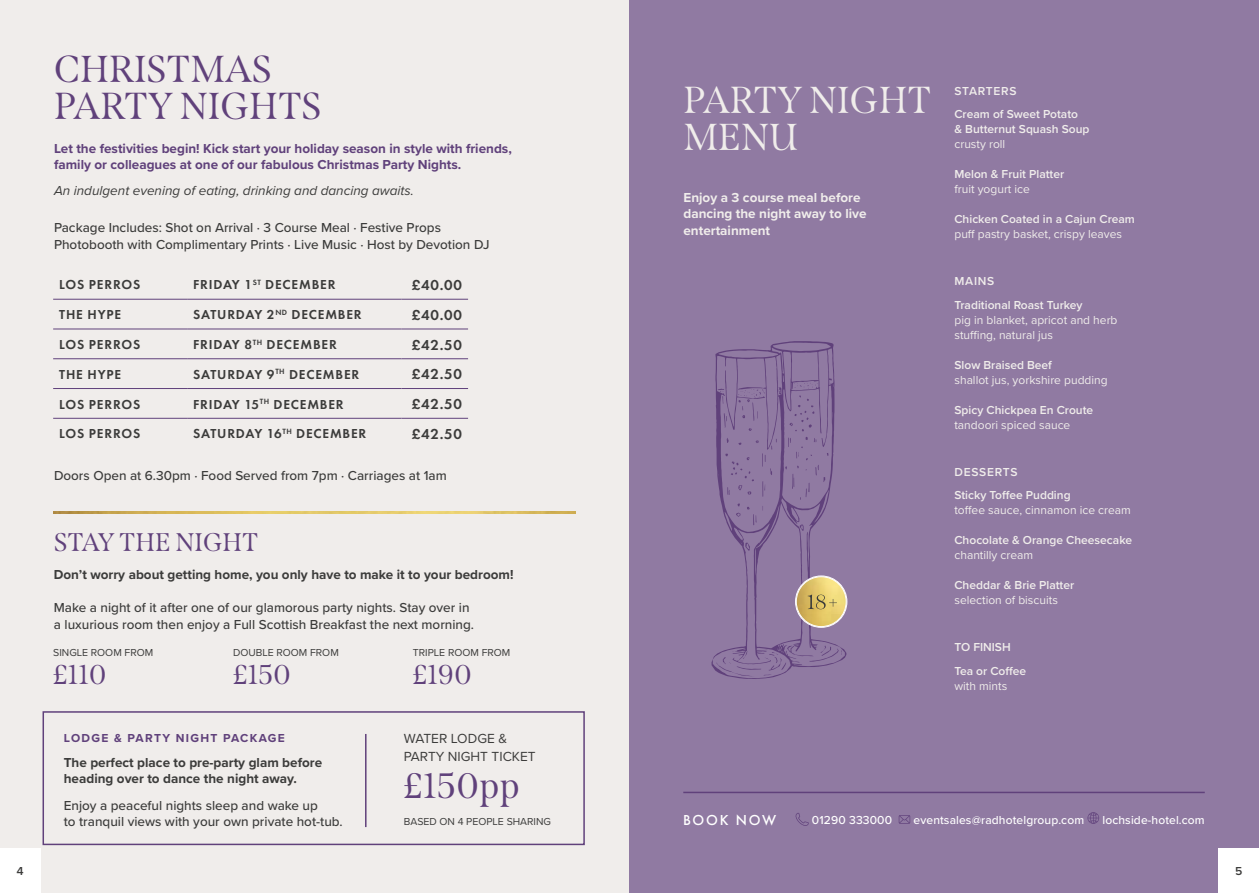
<style>
.page{position:relative;width:1259px;height:893px;background:#f0edeb}
.page>*{position:absolute;margin:0;border:0;box-sizing:border-box;transform-origin:0 0}
.t1{font:37.5px/37.5px "Span";color:#60417b}
.t2{font:37.5px/37.5px "Span";color:#f0edeb}
.t3{font:35.85px "Span";color:#60417b}
.t4{font:27.6px "Span";color:#60417b}
.t5{font:25.5px "Span";color:#60417b}
.t6{font:600 15px "Futura PT";letter-spacing:.05em;color:#3c3c3b}
.t7{font:500 15px "Futura PT";letter-spacing:.12em;color:#fff}
.t8{font:13.65px/18px "Proxima Nova";color:#3c3c3b}
.t9{font:500 13.5px/16.5px "Proxima Nova";color:#3c3c3b}
.t10{font:600 13.5px "Futura PT";letter-spacing:.06em;color:#3c3c3b}
.t11{font:700 13.5px/16.2px "Proxima Nova";color:#3c3c3b}
.t12{font:700 13.5px/16.5px "Proxima Nova";color:#60417b}
.t13{font:700 13.5px/16.5px "Proxima Nova";color:#f0edeb}
.t14{font:italic 13.5px "Proxima Nova";color:#3c3c3b}
.t15{font:600 12px/23.5px "Proxima Nova";color:#f0edeb}
.t16{font:12px/15px "Proxima Nova";color:#f0edeb}
.t17{font:500 12px "Proxima Nova";letter-spacing:.01em;color:#fff}
.t18{font:700 12px "Proxima Nova";letter-spacing:.11em;color:#60417b}
.t19{font:600 12px "Proxima Nova";color:#3c3c3b}
.t20{font:10.5px "Proxima Nova";color:#3c3c3b}
</style>
<div class="page">
<div style="left:629px;top:0;width:630px;height:893px;background:#907aa2"></div>
<img style="left:53px;top:511px;width:522px;height:2px">
<hr style="left:53px;top:299px;width:134px;height:1px;background:#60417b">
<hr style="left:187px;top:299px;width:214px;height:1px;background:#60417b">
<hr style="left:401px;top:299px;width:67px;height:1px;background:#60417b">
<hr style="left:53px;top:329px;width:134px;height:1px;background:#60417b">
<hr style="left:187px;top:329px;width:214px;height:1px;background:#60417b">
<hr style="left:401px;top:329px;width:67px;height:1px;background:#60417b">
<hr style="left:53px;top:358px;width:134px;height:1px;background:#60417b">
<hr style="left:187px;top:358px;width:214px;height:1px;background:#60417b">
<hr style="left:401px;top:358px;width:67px;height:1px;background:#60417b">
<hr style="left:53px;top:388px;width:134px;height:1px;background:#60417b">
<hr style="left:187px;top:388px;width:214px;height:1px;background:#60417b">
<hr style="left:401px;top:388px;width:67px;height:1px;background:#60417b">
<hr style="left:53px;top:418px;width:134px;height:1px;background:#60417b">
<hr style="left:187px;top:418px;width:214px;height:1px;background:#60417b">
<hr style="left:401px;top:418px;width:67px;height:1px;background:#60417b">
<svg style="left:711px;top:341px;width:135px;height:338px"></svg>
<svg style="left:736px;top:513px;width:4px;height:4px"></svg>
<svg style="left:747px;top:507px;width:9px;height:18px"></svg>
<svg style="left:724px;top:413px;width:3px;height:15px"></svg>
<svg style="left:725px;top:438px;width:52px;height:59px"></svg>
<svg style="left:718px;top:389px;width:6px;height:15px"></svg>
<svg style="left:738px;top:387px;width:27px;height:34px"></svg>
<svg style="left:789px;top:396px;width:25px;height:35px"></svg>
<svg style="left:785px;top:437px;width:43px;height:63px"></svg>
<svg style="left:745px;top:543px;width:5px;height:8px"></svg>
<svg style="left:800px;top:524px;width:3px;height:7px"></svg>
<svg style="left:716px;top:645px;width:126px;height:32px"></svg>
<svg style="left:794px;top:383px;width:24px;height:6px"></svg>
<img style="left:796px;top:576px;width:50px;height:51px;border-radius:25px">
<div style="left:796px;top:576px;width:50px;height:51px;border:1px solid #fff;border-radius:50%"></div>
<svg style="left:807px;top:595px;width:30px;height:14px"></svg>
<svg style="left:795px;top:813px;width:13px;height:13px"></svg>
<svg style="left:898px;top:815px;width:12px;height:9px"></svg>
<svg style="left:1087px;top:812px;width:12px;height:12px"></svg>
<hr style="left:683px;top:792px;width:521px;height:1px;background:#60417b">
<div style="left:0;top:848px;width:40px;height:45px;background:#fff"></div>
<div style="left:1218px;top:848px;width:41px;height:45px;background:#fff"></div>
<div style="left:43px;top:711px;width:542px;height:134px;border:2px solid #60417b"></div>
<hr style="left:365px;top:734px;width:1px;height:93px;background:#60417b">
<h1 class="t1" style="left:54px;top:50px;width:269px">CHRISTMAS<br>PARTY NIGHTS</h1>
<p class="t12" style="left:54px;top:139px;width:459px">Let the festivities begin! Kick start your holiday season in style with friends, family or colleagues at one of our fabulous Christmas Party Nights.</p>
<p class="t14" style="left:54px;top:180px;width:361px">An indulgent evening of eating, drinking and dancing awaits.</p>
<p class="t9" style="left:54px;top:219px;width:437px">Package Includes: Shot on Arrival · 3 Course Meal · Festive Props<br>Photobooth with Complimentary Prints · Live Music · Host by Devotion DJ</p>
<p class="t10" style="left:59px;top:277px;width:83px">LOS PERROS</p>
<p class="t10" style="left:193px;top:277px;width:144px">FRIDAY 1<sup>ST</sup> DECEMBER</p>
<p class="t6" style="left:412px;top:276px;width:52px">£40.00</p>
<p class="t10" style="left:59px;top:306px;width:63px">THE HYPE</p>
<p class="t10" style="left:193px;top:306px;width:170px">SATURDAY 2<sup>ND</sup> DECEMBER</p>
<p class="t6" style="left:412px;top:305px;width:52px">£40.00</p>
<p class="t10" style="left:59px;top:336px;width:83px">LOS PERROS</p>
<p class="t10" style="left:193px;top:336px;width:145px">FRIDAY 8<sup>TH</sup> DECEMBER</p>
<p class="t6" style="left:412px;top:335px;width:52px">£42.50</p>
<p class="t10" style="left:59px;top:366px;width:63px">THE HYPE</p>
<p class="t10" style="left:193px;top:366px;width:168px">SATURDAY 9<sup>TH</sup> DECEMBER</p>
<p class="t6" style="left:412px;top:365px;width:52px">£42.50</p>
<p class="t10" style="left:59px;top:396px;width:83px">LOS PERROS</p>
<p class="t10" style="left:193px;top:396px;width:152px">FRIDAY 15<sup>TH</sup> DECEMBER</p>
<p class="t6" style="left:412px;top:395px;width:52px">£42.50</p>
<p class="t10" style="left:59px;top:425px;width:83px">LOS PERROS</p>
<p class="t10" style="left:193px;top:425px;width:175px">SATURDAY 16<sup>TH</sup> DECEMBER</p>
<p class="t6" style="left:412px;top:424px;width:52px">£42.50</p>
<p class="t9" style="left:54px;top:467px;width:394px">Doors Open at 6.30pm · Food Served from 7pm · Carriages at 1am</p>
<h3 class="t5" style="left:54px;top:527px;width:206px">STAY THE NIGHT</h3>
<p class="t11" style="left:54px;top:566px;width:461px">Don’t worry about getting home, you only have to make it to your bedroom!</p>
<p class="t9" style="left:54px;top:599px;width:422px">Make a night of it after one of our glamorous party nights. Stay over in a luxurious room then enjoy a Full Scottish Breakfast the next morning.</p>
<p class="t20" style="left:53px;top:645px;width:101px">SINGLE ROOM FROM</p>
<h3 class="t4" style="left:53px;top:659px;width:55px">£110</h3>
<p class="t20" style="left:233px;top:645px;width:107px">DOUBLE ROOM FROM</p>
<h3 class="t4" style="left:233px;top:659px;width:59px">£150</h3>
<p class="t20" style="left:413px;top:644px;width:99px">TRIPLE ROOM FROM</p>
<h3 class="t4" style="left:413px;top:659px;width:61px">£190</h3>
<p class="t18" style="left:64px;top:729px;width:223px">LODGE &amp; PARTY NIGHT PACKAGE</p>
<p class="t11" style="left:64px;top:754px;width:260px">The perfect place to pre-party glam before heading over to dance the night away.</p>
<p class="t9" style="left:64px;top:796px;width:280px">Enjoy a peaceful nights sleep and wake up<br>to tranquil views with your own private hot-tub.</p>
<p class="t8" style="left:404px;top:729px;width:133px">WATER LODGE &amp;<br>PARTY NIGHT TICKET</p>
<h2 class="t3" style="left:404px;top:764px;width:117px">£150pp</h2>
<p class="t20" style="left:404px;top:813px;width:149px">BASED ON 4 PEOPLE SHARING</p>
<h1 class="t2" style="left:683px;top:81px;width:249px">PARTY NIGHT<br>MENU</h1>
<p class="t13" style="left:683px;top:188px;width:185px">Enjoy a 3 course meal before dancing the night away to live entertainment</p>
<p class="t15" style="left:954px;top:78px;width:125px">STARTERS<br>Cream of Sweet Potato</p>
<p class="t15" style="left:954px;top:117px;width:137px">&amp; Butternut Squash Soup</p>
<p class="t16" style="left:954px;top:136px;width:52px">crusty roll</p>
<p class="t15" style="left:954px;top:162px;width:111px">Melon &amp; Fruit Platter</p>
<p class="t16" style="left:954px;top:181px;width:77px">fruit yogurt ice</p>
<p class="t15" style="left:954px;top:207px;width:182px">Chicken Coated in a Cajun Cream</p>
<p class="t16" style="left:954px;top:226px;width:169px">puff pastry basket, crispy leaves</p>
<p class="t15" style="left:954px;top:269px;width:130px">MAINS<br>Traditional Roast Turkey</p>
<p class="t16" style="left:954px;top:312px;width:165px">pig in blanket, apricot and herb stuffing, natural jus</p>
<p class="t15" style="left:954px;top:352px;width:99px">Slow Braised Beef</p>
<p class="t16" style="left:954px;top:372px;width:155px">shallot jus, yorkshire pudding</p>
<p class="t15" style="left:954px;top:397px;width:140px">Spicy Chickpea En Croute</p>
<p class="t16" style="left:954px;top:417px;width:117px">tandoori spiced sauce</p>
<p class="t15" style="left:954px;top:459px;width:118px">DESSERTS<br>Sticky Toffee Pudding</p>
<p class="t16" style="left:954px;top:502px;width:178px">toffee sauce, cinnamon ice cream</p>
<p class="t15" style="left:954px;top:528px;width:179px">Chocolate &amp; Orange Cheesecake</p>
<p class="t16" style="left:954px;top:547px;width:80px">chantilly cream</p>
<p class="t15" style="left:954px;top:573px;width:121px">Cheddar &amp; Brie Platter</p>
<p class="t16" style="left:954px;top:592px;width:105px">selection of biscuits</p>
<p class="t15" style="left:954px;top:635px;width:73px">TO FINISH<br>Tea or Coffee</p>
<p class="t16" style="left:954px;top:678px;width:54px">with mints</p>
<p class="t7" style="left:683px;top:811px;width:94px">BOOK NOW</p>
<p class="t17" style="left:812px;top:811px;width:82px">01290 333000</p>
<p class="t17" style="left:913px;top:811px;width:172px">eventsales@radhotelgroup.com</p>
<p class="t17" style="left:1102px;top:811px;width:104px">lochside-hotel.com</p>
<p class="t19" style="left:17px;top:862px;width:9px">4</p>
<p class="t19" style="left:1235px;top:862px;width:9px">5</p>
</div>
